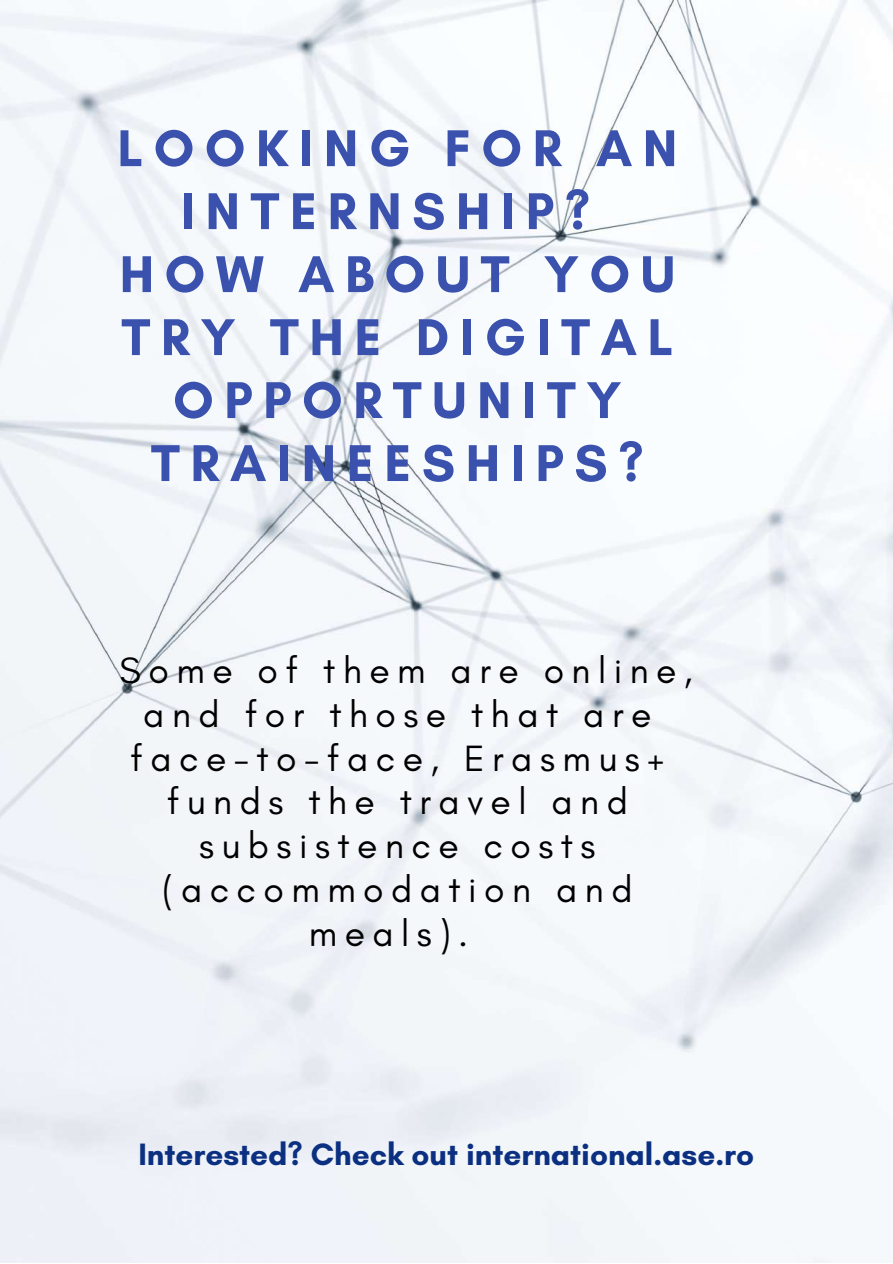
<style>
.page{position:relative;width:893px;height:1264px;background:#fff}
.page>*{position:absolute;margin:0;border:0;box-sizing:border-box;transform-origin:0 0}
.t1{font:700 52.65px/63px "Glacial Indifference";letter-spacing:.2em;color:#3a52ad;text-align:center}
.t2{font:37.2px "Glacial Indifference";letter-spacing:.2em;color:#000}
.t3{font:700 31.5px "Glacial Indifference";color:#0b3081}
</style>
<div class="page">
<img style="left:0;top:0;width:892px;height:1262px">
<h1 class="t1" style="left:117px;top:116px;width:561px">LOOKING FOR AN<br>INTERNSHIP?<br>HOW ABOUT YOU<br>TRY THE DIGITAL<br>OPPORTUNITY<br>TRAINEESHIPS?</h1>
<p class="t2" style="left:120px;top:647px;width:574px">Some of them are online,</p>
<p class="t2" style="left:143px;top:691px;width:509px">and for those that are</p>
<p class="t2" style="left:130px;top:735px;width:535px">face-to-face, Erasmus+</p>
<p class="t2" style="left:167px;top:779px;width:462px">funds the travel and</p>
<p class="t2" style="left:199px;top:822px;width:398px">subsistence costs</p>
<p class="t2" style="left:162px;top:866px;width:472px">(accommodation and</p>
<p class="t2" style="left:309px;top:910px;width:161px">meals).</p>
<p class="t3" style="left:138px;top:1135px;width:617px">Interested? Check out international.ase.ro</p>
</div>
